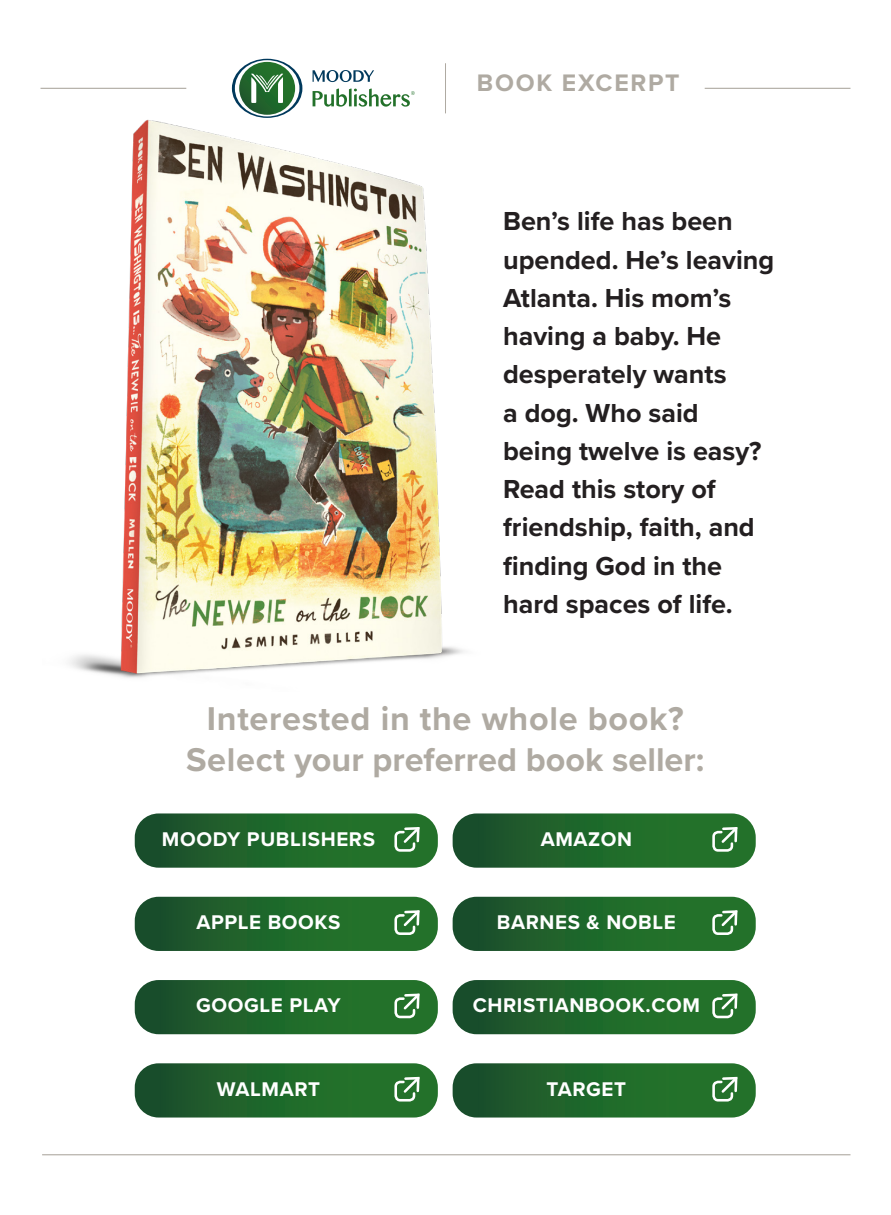
<style>
.page{position:relative;width:891px;height:1215px;background:#fff}
.page>*{position:absolute;margin:0;border:0;box-sizing:border-box;transform-origin:0 0}
.t1{font:700 34.2px/40.9px "Proxima Nova";letter-spacing:.02em;color:#afaaa2;text-align:center}
.t2{font:700 27px/38.2px "Proxima Nova";color:#231f20}
.t3{font:700 24.75px "Proxima Nova";letter-spacing:.07em;color:#afaaa2}
.t4{font:700 20.47px "Proxima Nova";letter-spacing:.03em;color:#fff}
</style>
<div class="page">
<hr style="left:42px;top:1154px;width:808px;height:1px;background:#afaaa2">
<svg style="left:135px;top:1063px;width:303px;height:55px;background:#2c6e36"></svg>
<svg style="left:453px;top:1063px;width:303px;height:55px;background:#2c6e36"></svg>
<svg style="left:135px;top:980px;width:303px;height:54px;background:#296c34"></svg>
<svg style="left:453px;top:980px;width:303px;height:54px;background:#296c34"></svg>
<svg style="left:135px;top:897px;width:303px;height:54px;background:#296c34"></svg>
<svg style="left:453px;top:897px;width:303px;height:54px;background:#296c34"></svg>
<svg style="left:135px;top:813px;width:303px;height:55px;background:#2c6e36"></svg>
<svg style="left:453px;top:813px;width:303px;height:55px;background:#2c6e36"></svg>
<img style="left:69px;top:113px;width:395px;height:565px">
<hr style="left:705px;top:88px;width:146px;height:1px;background:#afaaa2">
<hr style="left:41px;top:88px;width:145px;height:1px;background:#afaaa2">
<hr style="left:445px;top:63px;width:1px;height:50px;background:#afaaa2">
<svg style="left:313px;top:70px;width:61px;height:12px"></svg>
<svg style="left:232px;top:59px;width:70px;height:59px"></svg>
<svg style="left:313px;top:89px;width:102px;height:18px"></svg>
<p class="t3" style="left:477px;top:65px;width:204px">BOOK EXCERPT</p>
<p class="t2" style="left:503px;top:202px;width:273px">Ben’s life has been upended. He’s leaving<br>Atlanta. His mom’s having a baby. He desperately wants<br>a dog. Who said being twelve is easy?<br>Read this story of friendship, faith, and finding God in the hard spaces of life.</p>
<p class="t1" style="left:186px;top:697px;width:520px">Interested in the whole book?<br>Select your preferred book seller:</p>
<p class="t4" style="left:162px;top:824px;width:215px">MOODY PUBLISHERS</p>
<p class="t4" style="left:541px;top:824px;width:93px">AMAZON</p>
<p class="t4" style="left:196px;top:907px;width:146px">APPLE BOOKS</p>
<p class="t4" style="left:497px;top:907px;width:180px">BARNES &amp; NOBLE</p>
<p class="t4" style="left:196px;top:990px;width:146px">GOOGLE PLAY</p>
<p class="t4" style="left:473px;top:990px;width:229px">CHRISTIANBOOK.COM</p>
<p class="t4" style="left:217px;top:1074px;width:104px">WALMART</p>
<p class="t4" style="left:547px;top:1074px;width:81px">TARGET</p>
</div>
